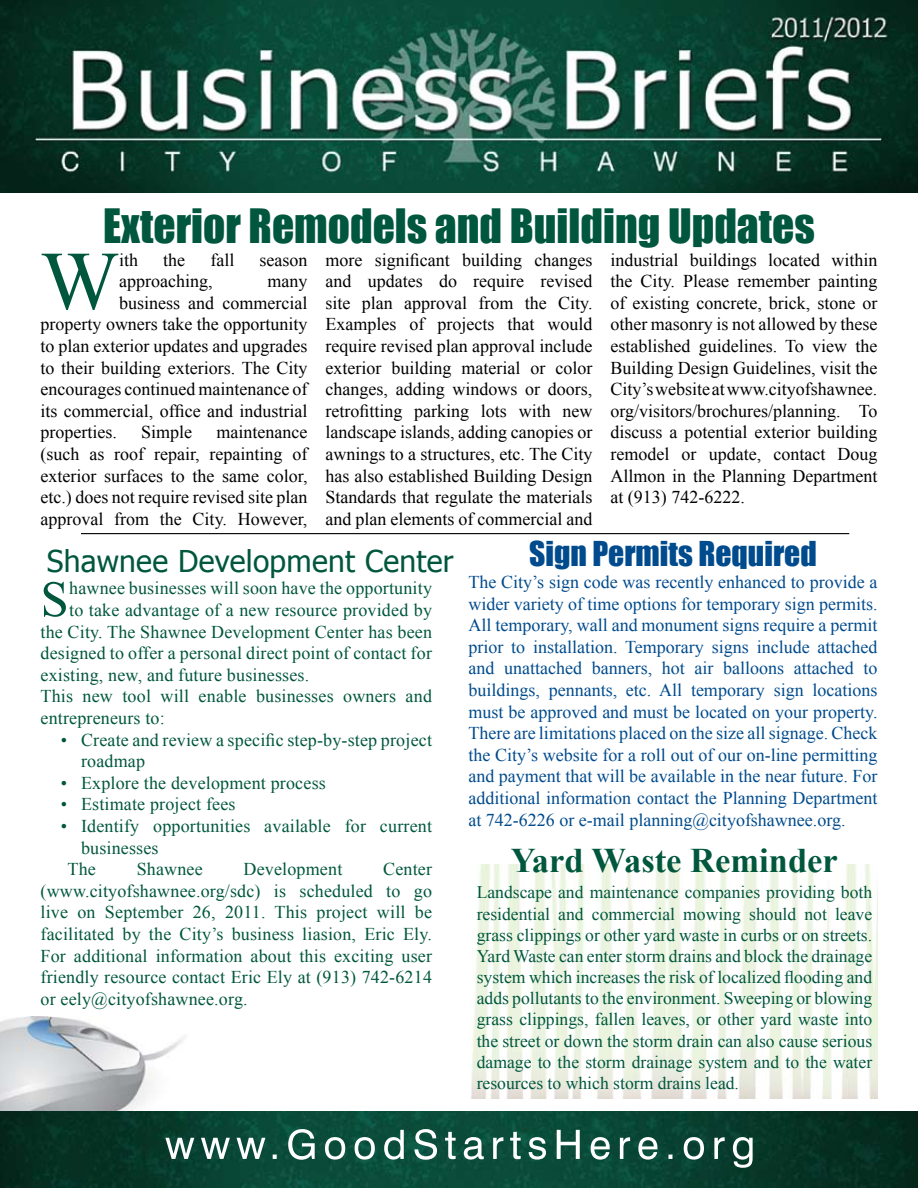
<style>
.page{position:relative;width:918px;height:1188px;background:#fff}
.page>*{position:absolute;margin:0;border:0;box-sizing:border-box;transform-origin:0 0}
.t1{font:83.25px "Times New Roman";color:#00573d}
.t2{font:50.55px "Times New Roman";color:#00573d}
.t3{font:43.5px "Impact";color:#00573d}
.t4{font:700 34.5px "Times New Roman";color:#00573d}
.t5{font:31.5px "Impact";color:#004b8d}
.t6{font:30px "Tahoma";letter-spacing:.01em;color:#00573d}
.t7{font:18px/21.6px "Times New Roman";color:#000;text-align:justify}
.t8{font:18px/21.6px "Times New Roman";letter-spacing:.01em;color:#00573d}
.t9{font:18px/21.6px "Times New Roman";color:#004b8d;text-align:justify}
.t10{font:17.7px/21.1px "Times New Roman";color:#00573d;text-align:justify}
</style>
<div class="page">
<img style="left:471px;top:865px;width:406px;height:234px">
<img style="left:0;top:1016px;width:189px;height:96px">
<img style="left:0;top:1112px;width:918px;height:76px">
<img style="left:0;top:0;width:918px;height:192px">
<svg style="left:165px;top:1129px;width:588px;height:39px;background:#376a5d"></svg>
<hr style="left:81px;top:533px;width:768px;height:1px;background:#000">
<h3 class="t3" style="left:103px;top:192px;width:713px">Exterior Remodels and Building Updates</h3>
<h1 class="t1" style="left:40px;top:225px;width:80px">W</h1>
<p class="t7" style="left:119px;top:249px;width:21px">ith</p>
<p class="t7" style="left:163px;top:249px;width:23px">the</p>
<p class="t7" style="left:210px;top:249px;width:25px">fall</p>
<p class="t7" style="left:260px;top:249px;width:49px">season</p>
<p class="t7" style="left:119px;top:270px;width:95px">approaching,</p>
<p class="t7" style="left:268px;top:270px;width:41px">many</p>
<p class="t7" style="left:119px;top:292px;width:190px">business and commercial</p>
<p class="t7" style="left:41px;top:313px;width:269px">property owners take the opportunity</p>
<p class="t7" style="left:41px;top:335px;width:269px">to plan exterior updates and upgrades</p>
<p class="t7" style="left:41px;top:357px;width:268px">to their building exteriors. The City</p>
<p class="t7" style="left:41px;top:378px;width:268px">encourages continued maintenance of</p>
<p class="t7" style="left:41px;top:400px;width:269px">its commercial, office and industrial</p>
<p class="t7" style="left:41px;top:421px;width:78px">properties.</p>
<p class="t7" style="left:141px;top:421px;width:53px">Simple</p>
<p class="t7" style="left:41px;top:421px;width:269px;text-indent:176px">maintenance (such as roof repair, repainting of exterior surfaces to the same color, etc.) does not require revised site plan approval from the City. However,</p>
<p class="t7" style="left:325px;top:249px;width:269px">more significant building changes and updates do require revised site plan approval from the City.<br>Examples of projects that would require revised plan approval include exterior building material or color changes, adding windows or doors, retrofitting parking lots with new landscape islands, adding canopies or awnings to a structures, etc. The City has also established Building Design Standards that regulate the materials and plan elements of commercial and</p>
<p class="t7" style="left:610px;top:249px;width:269px">industrial buildings located within the City. Please remember painting of existing concrete, brick, stone or other masonry is not allowed by these established guidelines. To view the Building Design Guidelines, visit the City’s website at www.cityofshawnee. org/visitors/brochures/planning. To discuss a potential exterior building remodel or update, contact Doug Allmon in the Planning Department at (913) 742-6222.</p>
<h3 class="t6" style="left:47px;top:541px;width:409px">Shawnee Development Center</h3>
<h2 class="t2" style="left:40px;top:565px;width:30px">S</h2>
<p class="t8" style="left:69px;top:577px;width:364px">hawnee businesses will soon have the opportunity</p>
<p class="t8" style="left:69px;top:599px;width:364px">to take advantage of a new resource provided by</p>
<p class="t8" style="left:41px;top:621px;width:393px">the City. The Shawnee Development Center has been</p>
<p class="t8" style="left:41px;top:642px;width:393px">designed to offer a personal direct point of contact for</p>
<p class="t8" style="left:41px;top:664px;width:270px">existing, new, and future businesses.</p>
<p class="t8" style="left:41px;top:685px;width:393px">This new tool will enable businesses owners and</p>
<p class="t8" style="left:41px;top:707px;width:126px">entrepreneurs to:</p>
<p class="t8" style="left:81px;top:729px;width:353px;text-indent:-20px">• Create and review a specific step-by-step project roadmap</p>
<p class="t8" style="left:61px;top:772px;width:267px">• Explore the development process</p>
<p class="t8" style="left:61px;top:793px;width:176px">• Estimate project fees</p>
<p class="t8" style="left:61px;top:815px;width:373px">• Identify opportunities available for current</p>
<p class="t8" style="left:81px;top:837px;width:79px">businesses</p>
<p class="t8" style="left:68px;top:858px;width:30px">The</p>
<p class="t8" style="left:137px;top:858px;width:68px">Shawnee</p>
<p class="t8" style="left:244px;top:858px;width:100px">Development</p>
<p class="t8" style="left:41px;top:858px;width:393px;text-align:justify;text-indent:343px">Center (www.cityofshawnee.org/sdc) is scheduled to go live on September 26, 2011. This project will be facilitated by the City’s business liasion, Eric Ely.<br>For additional information about this exciting user friendly resource contact Eric Ely at (913) 742-6214 or eely@cityofshawnee.org.</p>
<h3 class="t5" style="left:529px;top:530px;width:289px">Sign Permits Required</h3>
<p class="t9" style="left:468px;top:571px;width:411px">The City’s sign code was recently enhanced to provide a wider variety of time options for temporary sign permits.<br>All temporary, wall and monument signs require a permit prior to installation. Temporary signs include attached and unattached banners, hot air balloons attached to buildings, pennants, etc. All temporary sign locations must be approved and must be located on your property.<br>There are limitations placed on the size all signage. Check the City’s website for a roll out of our on-line permitting and payment that will be available in the near future. For additional information contact the Planning Department at 742-6226 or e-mail planning@cityofshawnee.org.</p>
<h3 class="t4" style="left:511px;top:837px;width:329px">Yard Waste Reminder</h3>
<p class="t10" style="left:477px;top:882px;width:397px">Landscape and maintenance companies providing both residential and commercial mowing should not leave grass clippings or other yard waste in curbs or on streets.<br>Yard Waste can enter storm drains and block the drainage system which increases the risk of localized flooding and adds pollutants to the environment. Sweeping or blowing grass clippings, fallen leaves, or other yard waste into the street or down the storm drain can also cause serious damage to the storm drainage system and to the water resources to which storm drains lead.</p>
</div>
